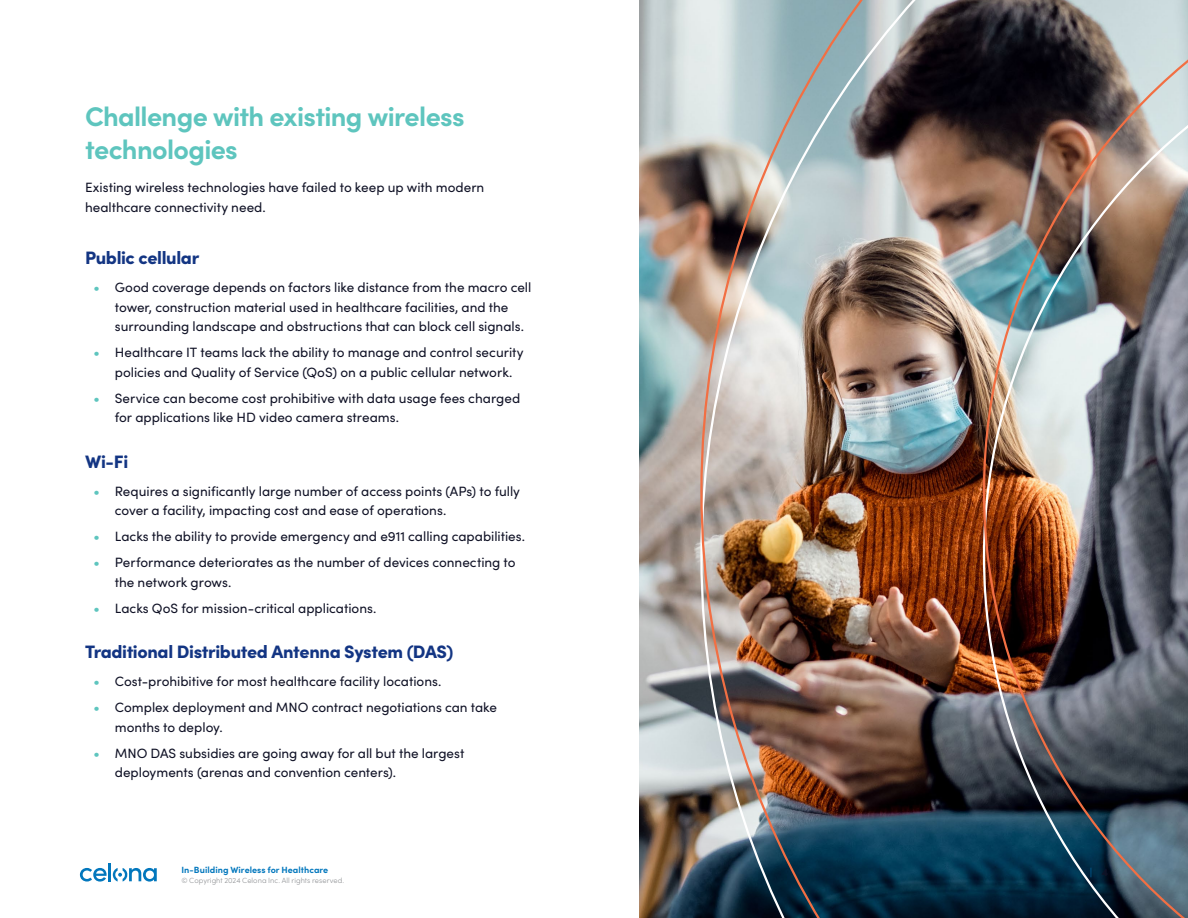
<style>
.page{position:relative;width:1188px;height:918px;background:#fff}
.page>*{position:absolute;margin:0;border:0;box-sizing:border-box;transform-origin:0 0}
.Heading_2{font:700 27px/33px "Sofia Pro";letter-spacing:-.025em;color:#5ec5be}
.Heading_3{font:900 18px "Sofia Pro";letter-spacing:-.02em;color:#133583}
.Paragraph{font:13.5px/19.5px "Sofia Pro";color:#101226}
.t1{font:300 10.5px "Sofia Pro";color:#0277bd}
.t2{font:700 9px "Sofia Pro";letter-spacing:.005em;color:#0277bd}
.t3{font:300 7.5px "Sofia Pro";letter-spacing:.005em;color:#939598}
.s1{font-weight:700;color:#5ec5be}
.s2{font-weight:900;color:#101226}
</style>
<div class="page">
<img style="left:639px;top:0;width:60px;height:918px">
<img style="left:699px;top:0;width:489px;height:918px">
<svg style="left:80px;top:868px;width:27px;height:14px"></svg>
<hr style="left:108px;top:863px;width:3px;height:18px;background:#0277bd">
<svg style="left:113px;top:868px;width:44px;height:14px"></svg>
<p class="Heading_2" style="left:85px;top:98px;width:381px">Challenge with existing wireless technologies</p>
<p class="Paragraph" style="left:85px;top:176px;width:401px;line-height:20.2px">Existing wireless technologies have failed to keep up with modern healthcare connectivity need.</p>
<p class="Heading_3" style="left:85px;top:244px;width:116px">Public cellular</p>
<p class="Paragraph" style="left:115px;top:277px;width:418px;text-indent:-21px"><span class="s1">•</span> Good coverage depends on factors like distance from the macro cell tower, construction material used in healthcare facilities, and the surrounding landscape and obstructions that can block cell signals.</p>
<p class="Paragraph" style="left:115px;top:342px;width:410px;text-indent:-21px"><span class="s1">•</span> Healthcare IT teams lack the ability to manage and control security policies and Quality of Service (QoS) on a public cellular network.</p>
<p class="Paragraph" style="left:115px;top:387px;width:407px;text-indent:-21px"><span class="s1">•</span> Service can become cost prohibitive with data usage fees charged for applications like HD video camera streams.</p>
<p class="Heading_3" style="left:85px;top:447px;width:45px">Wi-Fi</p>
<p class="Paragraph" style="left:115px;top:481px;width:407px;text-indent:-21px"><span class="s1">•</span> Requires a significantly large number of access points (APs) to fully cover a facility, impacting cost and ease of operations.</p>
<p class="Paragraph" style="left:94px;top:526px;width:433px"><span class="s1">•</span> Lacks the ability to provide emergency and e911 calling capabilities.</p>
<p class="Paragraph" style="left:115px;top:552px;width:402px;text-indent:-21px"><span class="s1">•</span> Performance deteriorates as the number of devices connecting to the network grows.</p>
<p class="Paragraph" style="left:94px;top:597px;width:284px"><span class="s1">•</span> Lacks QoS for mission-critical applications.</p>
<p class="Heading_3" style="left:85px;top:638px;width:370px">Traditional Distributed Antenna System (DAS)</p>
<p class="Paragraph" style="left:94px;top:671px;width:349px"><span class="s1">•</span> Cost-prohibitive for most healthcare facility locations.</p>
<p class="Paragraph" style="left:115px;top:697px;width:384px;text-indent:-21px"><span class="s1">•</span> Complex deployment and MNO contract negotiations can take months to deploy.</p>
<p class="Paragraph" style="left:115px;top:742px;width:351px;text-indent:-21px"><span class="s1">•</span> MNO DAS subsidies are going away for all but the largest deployments (arenas and convention centers).</p>
<p class="t2" style="left:181px;top:863px;width:148px">In-Building Wireless for Healthcare</p>
<p class="t3" style="left:181px;top:875px;width:164px">© Copyright 2024 Celona Inc. All rights reserved.</p>
<p class="t1" style="left:1090px;top:865px;width:20px">| <span class="s2">4</span></p>
</div>
